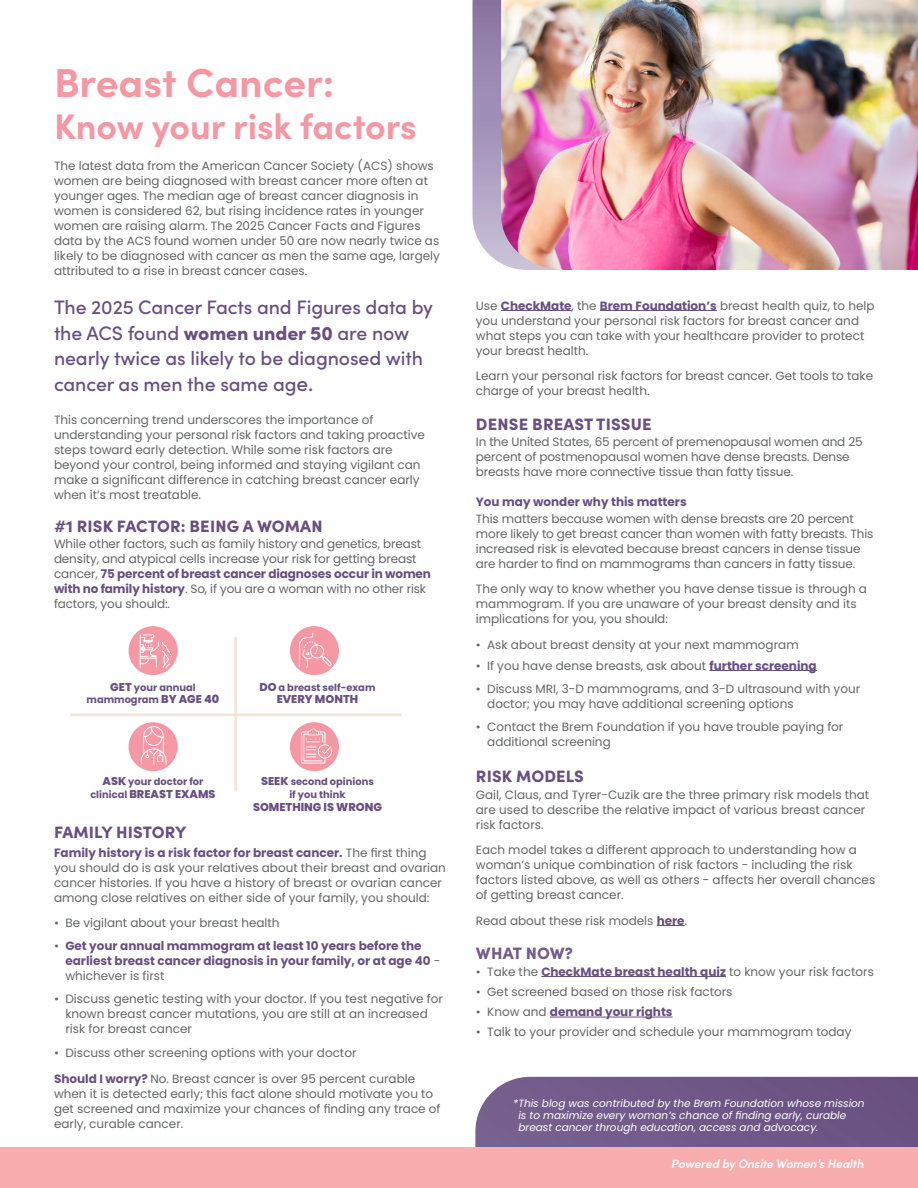
<style>
.page{position:relative;width:918px;height:1188px;background:#fff}
.page>*{position:absolute;margin:0;border:0;box-sizing:border-box;transform-origin:0 0}
.t1{font:700 40.5px "Sofia Pro";color:#f598a4}
.t2{font:700 35.7px "Sofia Pro";color:#f598a4}
.t3{font:500 19.5px/25.5px "Sofia Pro";letter-spacing:-.005em;color:#685081}
.t4{font:900 16.5px "Sofia Pro";letter-spacing:.01em;color:#685081}
.t5{font:900 16.5px "Sofia Pro";letter-spacing:.01em;color:#735c89}
.t6{font:12px/15px "Poppins";color:#646567}
.t7{font:700 12px/15px "Poppins";color:#685081}
.t8{font:italic 600 12px "Sofia Pro";letter-spacing:-.005em;color:#fff}
.t9{font:800 11.25px "Poppins";color:#685081}
.t10{font:italic 10.5px/12px "Poppins";color:#fff}
.t11{font:700 9.9px/12.8px "Poppins";color:#685081;text-align:center}
.s1{font-weight:900}
.s2{font-size:21px}
.s3{font-weight:700;color:#685081}
.s4{font-weight:400;color:#646567}
.s5{font-weight:800;font-size:11.25px}
.s6{font-weight:700;font-size:9.9px}
</style>
<div class="page">
<svg style="left:475px;top:1077px;width:443px;height:71px;background:#745c8a"></svg>
<div style="left:0;top:1148px;width:918px;height:40px;background:#f8aeaf"></div>
<hr style="left:501px;top:310px;width:71px;height:1px;background:#685081">
<hr style="left:600px;top:310px;width:117px;height:1px;background:#685081">
<hr style="left:709px;top:670px;width:108px;height:1px;background:#685081">
<svg style="left:657px;top:925px;width:28px;height:1px"></svg>
<hr style="left:541px;top:976px;width:185px;height:1px;background:#685081">
<hr style="left:550px;top:1017px;width:123px;height:1px;background:#685081">
<svg style="left:472px;top:0;width:29px;height:263px;background:#aa9bbe"></svg>
<img style="left:501px;top:0;width:417px;height:270px">
<hr style="left:234px;top:637px;width:3px;height:154px;background:#f2e5da">
<hr style="left:70px;top:713px;width:331px;height:3px;background:#f2e5da">
<div style="left:129px;top:626px;width:49px;height:49px;background:#f598a4;border-radius:50%"></div>
<svg style="left:139px;top:634px;width:33px;height:35px"></svg>
<div style="left:290px;top:722px;width:49px;height:49px;background:#f598a4;border-radius:50%"></div>
<svg style="left:301px;top:729px;width:31px;height:35px"></svg>
<div style="left:129px;top:722px;width:49px;height:49px;background:#f598a4;border-radius:50%"></div>
<svg style="left:140px;top:726px;width:27px;height:39px"></svg>
<div style="left:290px;top:626px;width:49px;height:49px;background:#f598a4;border-radius:50%"></div>
<svg style="left:298px;top:626px;width:34px;height:43px"></svg>
<p class="t1" style="left:54px;top:51px;width:282px">Breast Cancer:</p>
<p class="t2" style="left:54px;top:99px;width:364px">Know your risk factors</p>
<p class="t6" style="left:54px;top:159px;width:388px">The latest data from the American Cancer Society (ACS) shows women are being diagnosed with breast cancer more often at younger ages. The median age of breast cancer diagnosis in women is considered 62, but rising incidence rates in younger women are raising alarm. The 2025 Cancer Facts and Figures data by the ACS found women under 50 are now nearly twice as likely to be diagnosed with cancer as men the same age, largely attributed to a rise in breast cancer cases.</p>
<p class="t3" style="left:54px;top:294px;width:381px">The 2025 Cancer Facts and Figures data by the ACS found <span class="s1">women under 50</span> are now nearly twice as likely to be diagnosed with cancer as men the same ag<span class="s2">e.</span></p>
<p class="t6" style="left:54px;top:412px;width:372px">This concerning trend underscores the importance of understanding your personal risk factors and taking proactive steps toward early detection. While some risk factors are beyond your control, being informed and staying vigilant can make a significant difference in catching breast cancer early when it’s most treatable.</p>
<p class="t4" style="left:54px;top:513px;width:270px">#1 RISK FACTOR: BEING A WOMAN</p>
<p class="t6" style="left:54px;top:537px;width:379px">While other factors, such as family history and genetics, breast density, and atypical cells increase your risk for getting breast cancer, <span class="s3">75 percent of breast cancer diagnoses occur in women with no family history</span>. So, if you are a woman with no other risk factors, you should:.</p>
<p class="t6" style="left:476px;top:298px;width:400px">Use <span class="s3">CheckMate</span>, the <span class="s3">Brem Foundation’s</span> breast health quiz, to help you understand your personal risk factors for breast cancer and what steps you can take with your healthcare provider to protect your breast health.</p>
<p class="t6" style="left:476px;top:368px;width:399px">Learn your personal risk factors for breast cancer. Get tools to take charge of your breast health.</p>
<p class="t4" style="left:476px;top:411px;width:177px">DENSE BREAST TISSUE</p>
<p class="t6" style="left:476px;top:434px;width:388px">In the United States, 65 percent of premenopausal women and 25 percent of postmenopausal women have dense breasts. Dense breasts have more connective tissue than fatty tissue.</p>
<p class="t6" style="left:476px;top:494px;width:379px;line-height:16.5px"><span class="s3">You may wonder why this matters<br></span>This matters because women with dense breasts are 20 percent</p>
<p class="t6" style="left:476px;top:526px;width:399px">more likely to get breast cancer than women with fatty breasts. This increased risk is elevated because breast cancers in dense tissue are harder to find on mammograms than cancers in fatty tissue.</p>
<p class="t6" style="left:476px;top:581px;width:393px">The only way to know whether you have dense tissue is through a mammogram. If you are unaware of your breast density and its implications for you, you should:</p>
<p class="t6" style="left:476px;top:637px;width:324px">• Ask about breast density at your next mammogram</p>
<p class="t6" style="left:476px;top:658px;width:342px">• If you have dense breasts, ask about <span class="s3">further screening</span></p>
<p class="t6" style="left:487px;top:681px;width:375px;text-indent:-11px">• Discuss MRI, 3-D mammograms, and 3-D ultrasound with your doctor; you may have additional screening options</p>
<p class="t6" style="left:487px;top:720px;width:358px;text-indent:-11px">• Contact the Brem Foundation if you have trouble paying for additional screening</p>
<p class="t4" style="left:476px;top:763px;width:110px">RISK MODELS</p>
<p class="t6" style="left:476px;top:787px;width:395px">Gail, Claus, and Tyrer-Cuzik are the three primary risk models that are used to describe the relative impact of various breast cancer risk factors.</p>
<p class="t6" style="left:476px;top:842px;width:401px">Each model takes a different approach to understanding how a woman’s unique combination of risk factors - including the risk factors listed above, as well as others - affects her overall chances of getting breast cancer.</p>
<p class="t6" style="left:476px;top:913px;width:213px">Read about these risk models <span class="s3">here</span>.</p>
<p class="t5" style="left:476px;top:940px;width:99px">WHAT NOW?</p>
<p class="t6" style="left:476px;top:964px;width:400px">• Take the <span class="s3">CheckMate breast health quiz</span> to know your risk factors</p>
<p class="t6" style="left:476px;top:984px;width:258px">• Get screened based on those risk factors</p>
<p class="t7" style="left:476px;top:1005px;width:198px"><span class="s4">• Know and</span> demand your rights</p>
<p class="t6" style="left:476px;top:1025px;width:377px">• Talk to your provider and schedule your mammogram today</p>
<p class="t11" style="left:259px;top:681px;width:117px"><span class="s5">DO</span> a breast self-exam</p>
<p class="t9" style="left:277px;top:693px;width:83px">EVERY MONTH</p>
<p class="t11" style="left:87px;top:681px;width:134px"><span class="s5">GET</span> your annual mammogram <span class="s5">BY AGE 40</span></p>
<p class="t11" style="left:103px;top:776px;width:102px"><span class="s5">ASK</span> your doctor for</p>
<p class="t9" style="left:90px;top:788px;width:127px"><span class="s6">clinical</span> BREAST EXAMS</p>
<p class="t11" style="left:261px;top:776px;width:114px"><span class="s5">SEEK</span> second opinions if you think</p>
<p class="t9" style="left:253px;top:800px;width:130px">SOMETHING IS WRONG</p>
<p class="t4" style="left:54px;top:819px;width:134px">FAMILY HISTORY</p>
<p class="t6" style="left:54px;top:845px;width:393px"><span class="s3">Family history is a risk factor for breast cancer.</span> The first thing you should do is ask your relatives about their breast and ovarian cancer histories. If you have a history of breast or ovarian cancer among close relatives on either side of your family, you should:</p>
<p class="t6" style="left:54px;top:916px;width:227px">• Be vigilant about your breast health</p>
<p class="t7" style="left:65px;top:938px;width:377px;text-indent:-11px"><span class="s4">•</span> Get your annual mammogram at least 10 years before the earliest breast cancer diagnosis in your family, or at age 40 <span class="s4">- whichever is first</span></p>
<p class="t6" style="left:65px;top:992px;width:379px;text-indent:-11px">• Discuss genetic testing with your doctor. If you test negative for known breast cancer mutations, you are still at an increased risk for breast cancer</p>
<p class="t6" style="left:54px;top:1040px;width:363px;line-height:25.5px">• Discuss other screening options with your doctor<br><span class="s3">Should I worry?</span> No. Breast cancer is over 95 percent curable</p>
<p class="t6" style="left:54px;top:1086px;width:388px">when it is detected early; this fact alone should motivate you to get screened and maximize your chances of finding any trace of early, curable cancer.</p>
<p class="t10" style="left:518px;top:1098px;width:348px;text-indent:-5px">*This blog was contributed by the Brem Foundation whose mission is to maximize every woman’s chance of finding early, curable breast cancer through education, access and advocacy.</p>
<p class="t8" style="left:672px;top:1155px;width:194px">Powered by Onsite Women’s Health</p>
</div>
